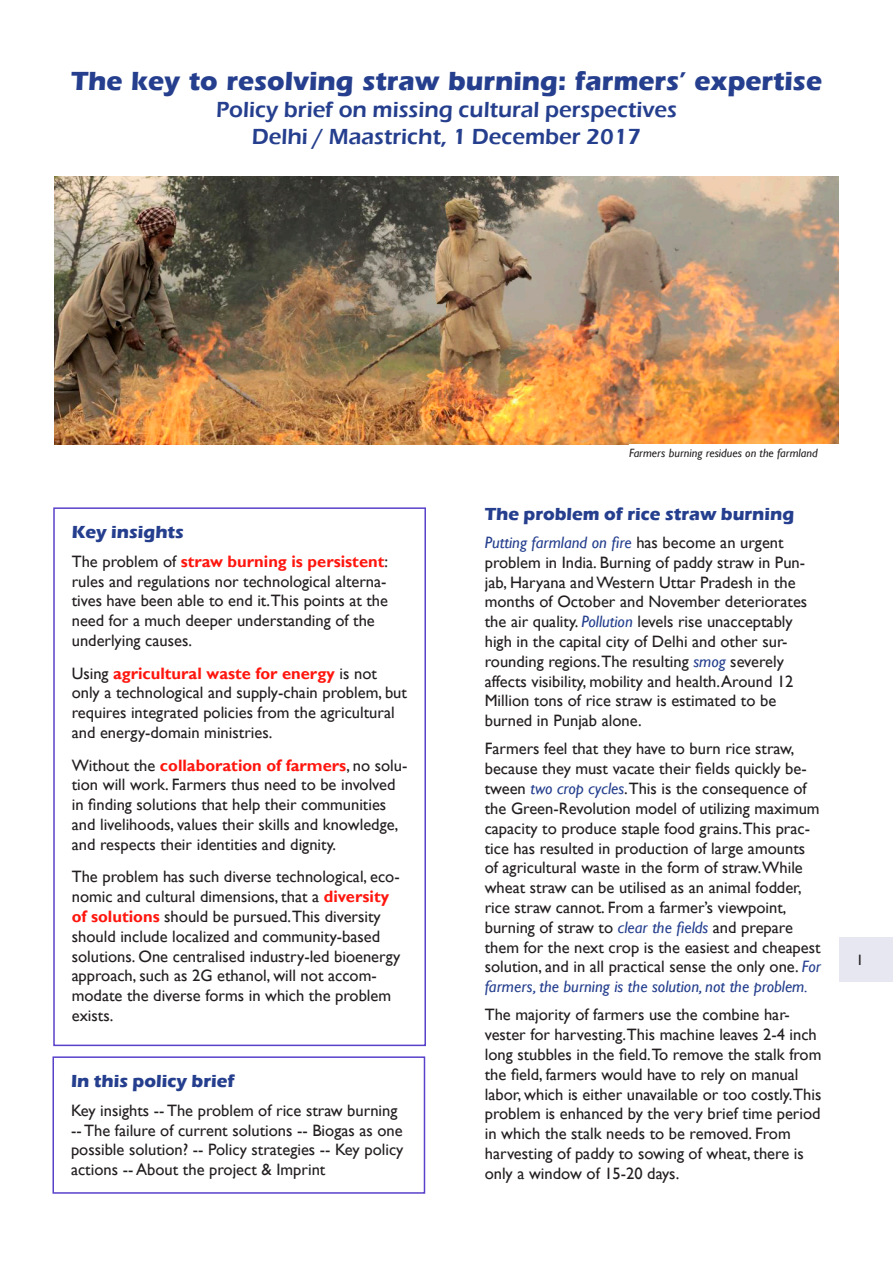
<style>
.page{position:relative;width:893px;height:1263px;background:#fff}
.page>*{position:absolute;margin:0;border:0;box-sizing:border-box;transform-origin:0 0}
.Main_header{font:700 27px "Eras ITC";color:#253f8e}
.Main_header-2{font:600 22.5px "Eras ITC";color:#253f8e}
.Heading_1{font:700 18px "Eras ITC";color:#253f8e}
.Highlights{font:16.5px/19.8px "Gill Sans";color:#231f20}
.t1{font:15px "Gill Sans";color:#231f20}
.t2{font:italic 12px "Gill Sans";color:#231f20}
.s1{font-weight:700;color:#ff160e}
.s2{font-style:italic;color:#253f8e}
</style>
<div class="page">
<div style="left:839px;top:938px;width:54px;height:44px;background:#e7e7f2"></div>
<img style="left:54px;top:176px;width:784px;height:268px">
<div style="left:53px;top:507px;width:373px;height:539px;border:2px solid #5941c9"></div>
<div style="left:52px;top:1056px;width:373px;height:138px;border:2px solid #5941c9"></div>
<p class="Main_header" style="left:71px;top:65px;width:752px">The key to resolving straw burning: farmers’ expertise</p>
<p class="Main_header-2" style="left:216px;top:97px;width:462px">Policy brief on missing cultural perspectives</p>
<p class="Main_header-2" style="left:252px;top:124px;width:391px">Delhi / Maastricht, 1 December 2017</p>
<p class="Heading_1" style="left:72px;top:522px;width:114px">Key insights</p>
<p class="Highlights" style="left:72px;top:552px;width:318px">The problem of <span class="s1">straw burning is persistent</span>: rules and regulations nor technological alterna&shy;tives have been able to end it.This points at the need for a much deeper understanding of the underlying causes.</p>
<p class="Highlights" style="left:72px;top:663px;width:337px">Using <span class="s1">agricultural waste for energy</span> is not only a technological and supply-chain problem, but requires integrated policies from the agricultural and energy-domain ministries.</p>
<p class="Highlights" style="left:72px;top:755px;width:337px">Without the <span class="s1">collaboration of farmers</span>, no solu&shy;tion will work. Farmers thus need to be involved in finding solutions that help their communities and livelihoods, values their skills and knowledge, and respects their identities and dignity.</p>
<p class="Highlights" style="left:72px;top:867px;width:330px">The problem has such diverse technological, eco&shy;nomic and cultural dimensions, that a <span class="s1">diversity of solutions</span> should be pursued.This diversity should include localized and community-based solutions. One centralised industry-led bioenergy approach, such as 2G ethanol, will not accom&shy;modate the diverse forms in which the problem exists.</p>
<p class="Heading_1" style="left:71px;top:1071px;width:165px">In this policy brief</p>
<p class="Highlights" style="left:71px;top:1101px;width:334px">Key insights -- The problem of rice straw burning -- The failure of current solutions -- Biogas as one possible solution? -- Policy strategies -- Key policy actions -- About the project &amp; Imprint</p>
<p class="t2" style="left:629px;top:445px;width:190px">Farmers burning residues on the farmland</p>
<p class="Heading_1" style="left:485px;top:503px;width:311px">The problem of rice straw burning</p>
<p class="Highlights" style="left:485px;top:533px;width:324px"><span class="s2">Putting farmland on fire</span> has become an urgent problem in India. Burning of paddy straw in Pun&shy;jab, Haryana and Western Uttar Pradesh in the months of October and November deteriorates the air quality. <span class="s2">Pollution</span> levels rise unacceptably high in the capital city of Delhi and other sur&shy;rounding regions.The resulting <span class="s2">smog</span> severely affects visibility, mobility and health. Around 12<br>Million tons of rice straw is estimated to be burned in Punjab alone.</p>
<p class="Highlights" style="left:485px;top:739px;width:338px">Farmers feel that they have to burn rice straw, because they must vacate their fields quickly be&shy;tween <span class="s2">two crop cycles</span>.This is the consequence of the Green-Revolution model of utilizing maximum capacity to produce staple food grains.This prac&shy;tice has resulted in production of large amounts of agricultural waste in the form of straw.While wheat straw can be utilised as an animal fodder, rice straw cannot. From a farmer’s viewpoint, burning of straw to <span class="s2">clear the fields</span> and prepare them for the next crop is the easiest and cheapest solution, and in all practical sense the only one. <span class="s2">For farmers, the burning is the solution, not the problem.</span></p>
<p class="Highlights" style="left:485px;top:1005px;width:338px">The majority of farmers use the combine har&shy;vester for harvesting.This machine leaves 2-4 inch long stubbles in the field.To remove the stalk from the field, farmers would have to rely on manual labor, which is either unavailable or too costly.This problem is enhanced by the very brief time period in which the stalk needs to be removed. From harvesting of paddy to sowing of wheat, there is only a window of 15-20 days.</p>
<p class="t1" style="left:856px;top:951px;width:9px">1</p>
</div>
